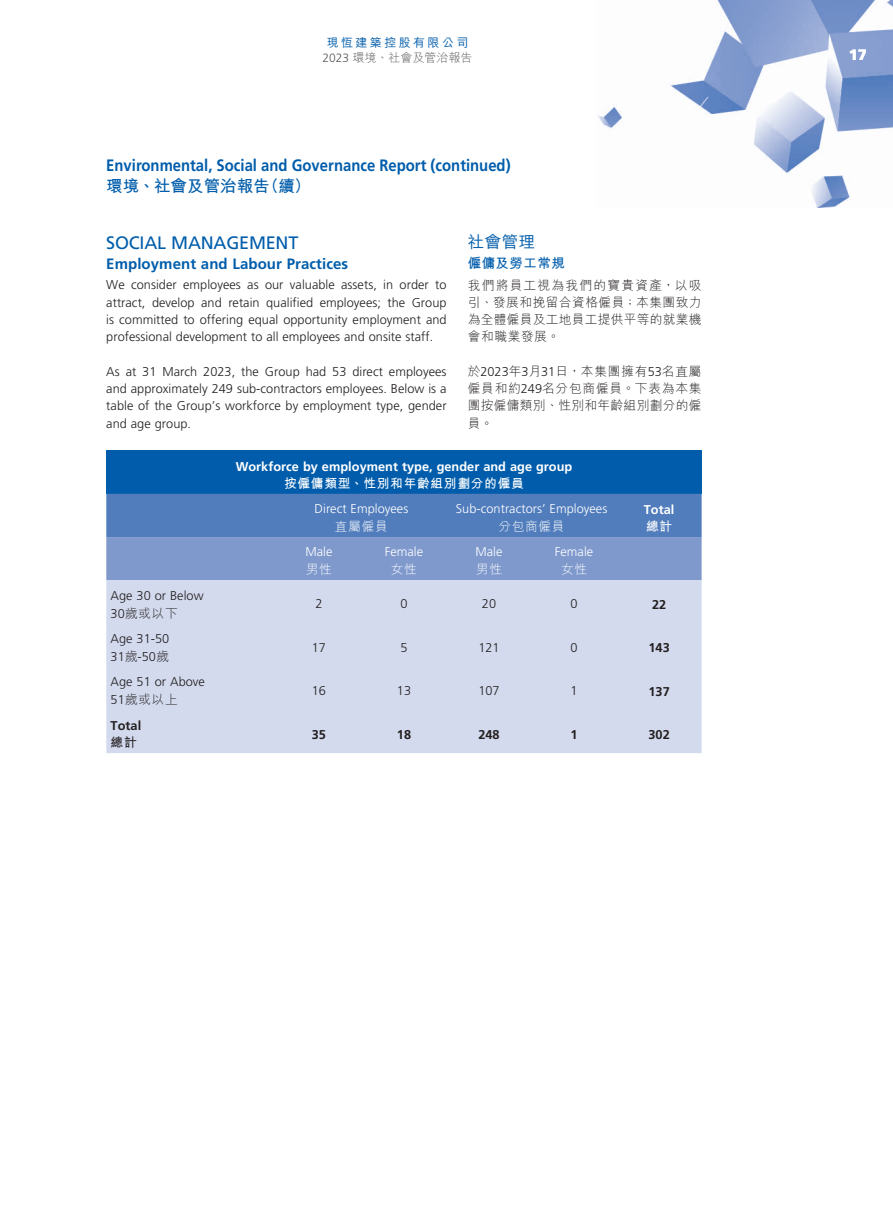
<style>
.page{position:relative;width:893px;height:1212px;background:#fff}
.page>*{position:absolute;margin:0;border:0;box-sizing:border-box;transform-origin:0 0}
.t1{font:18px "Frutiger LT Std";letter-spacing:-.01em;color:#015dab}
.t2{font:700 16.5px "Frutiger LT Std";color:#015dab;scale:.9 1}
.t3{font:700 16.5px "M Hei HK";color:#015dab}
.t4{font:500 16.5px "M Hei HK";color:#015dab}
.t5{font:700 15px "Frutiger LT Std";letter-spacing:.005em;color:#015dab}
.t6{font:900 15px "Frutiger LT Std";color:#fff}
.t7{font:700 13.5px "M Hei HK";letter-spacing:.035em;color:#015dab}
.t8{font:300 12.75px/17.2px "Frutiger LT Std";letter-spacing:.005em;color:#231f20;text-align:justify}
.t9{font:300 12.75px/17.2px "M Hei HK";letter-spacing:.035em;color:#231f20;text-align:justify}
.t10{font:300 12.75px "Frutiger LT Std";letter-spacing:.005em;color:#fff}
.t11{font:700 12.75px "Frutiger LT Std";letter-spacing:.005em;color:#fff}
.t12{font:700 12.75px "Frutiger LT Std";letter-spacing:.005em;color:#231f20}
.t13{font:700 12.75px "M Hei HK";letter-spacing:.055em;color:#fff}
.t14{font:300 12.75px "M Hei HK";letter-spacing:.05em;color:#fff}
.t15{font:700 12.75px "M Hei HK";color:#231f20}
.t16{font:500 12px/15px "M Hei HK";letter-spacing:.2em;color:#015dab;text-align:center}
.s1{font-family:"Frutiger LT Std";font-weight:300;color:#57585a}
.s2{font-weight:300;color:#57585a}
.s3{font-family:"Frutiger LT Std"}
.s4{font-family:"M Hei HK"}
</style>
<div class="page">
<img style="left:597px;top:0;width:296px;height:207px">
<div style="left:106px;top:451px;width:596px;height:43px;background:#015dab"></div>
<svg style="left:106px;top:494px;width:596px;height:86px;background:#688bc5"></svg>
<div style="left:106px;top:580px;width:596px;height:173px;background:#d3daee"></div>
<p class="t16" style="left:323px;top:34px;width:152px">現恆建築控股有限公司<br><span class="s1">2023</span> <span class="s2">環境、社會及管治報告</span></p>
<p class="t2" style="left:106px;top:156px;width:451px">Environmental, Social and Governance Report (continued)</p>
<p class="t3" style="left:106px;top:174px;width:206px">環境、社會及管治報告（續）</p>
<p class="t4" style="left:468px;top:230px;width:69px">社會管理</p>
<p class="t7" style="left:468px;top:253px;width:99px">僱傭及勞工常規</p>
<p class="t9" style="left:468px;top:276px;width:235px">我們將員工視為我們的寶貴資產，以吸引、發展和挽留合資格僱員；本集團致力為全體僱員及工地員工提供平等的就業機會和職業發展。</p>
<p class="t9" style="left:468px;top:362px;width:235px">於<span class="s3">2023</span>年<span class="s3">3</span>月<span class="s3">31</span>日，本集團擁有<span class="s3">53</span>名直屬僱員和約<span class="s3">249</span>名分包商僱員。下表為本集團按僱傭類別、性別和年齡組別劃分的僱員。</p>
<p class="t11" style="left:236px;top:459px;width:338px">Workforce by employment type, gender and age group</p>
<p class="t13" style="left:284px;top:474px;width:241px">按僱傭類型、性別和年齡組別劃分的僱員</p>
<p class="t10" style="left:315px;top:501px;width:95px">Direct Employees</p>
<p class="t14" style="left:335px;top:517px;width:54px">直屬僱員</p>
<h1 class="t1" style="left:106px;top:232px;width:194px">SOCIAL MANAGEMENT</h1>
<p class="t5" style="left:106px;top:255px;width:243px">Employment and Labour Practices</p>
<p class="t8" style="left:106px;top:277px;width:342px">We consider employees as our valuable assets, in order to attract, develop and retain qualified employees; the Group is committed to offering equal opportunity employment and professional development to all employees and onsite staff.</p>
<p class="t8" style="left:106px;top:363px;width:342px">As at 31 March 2023, the Group had 53 direct employees and approximately 249 sub-contractors employees. Below is a table of the Group’s workforce by employment type, gender and age group.</p>
<p class="t10" style="left:456px;top:501px;width:153px">Sub-contractors’ Employees</p>
<p class="t14" style="left:498px;top:517px;width:68px">分包商僱員</p>
<p class="t11" style="left:644px;top:502px;width:32px">Total</p>
<p class="t13" style="left:646px;top:517px;width:28px">總計</p>
<p class="t8" style="left:111px;top:587px;width:95px">Age 30 or Below</p>
<p class="t9" style="left:111px;top:604px;width:69px"><span class="s3">30</span>歲或以下</p>
<p class="t10" style="left:305px;top:545px;width:29px">Male</p>
<p class="t14" style="left:306px;top:561px;width:28px">男性</p>
<p class="t10" style="left:385px;top:545px;width:40px">Female</p>
<p class="t14" style="left:391px;top:561px;width:28px">女性</p>
<p class="t10" style="left:475px;top:545px;width:29px">Male</p>
<p class="t14" style="left:476px;top:561px;width:28px">男性</p>
<p class="t10" style="left:555px;top:545px;width:40px">Female</p>
<p class="t14" style="left:561px;top:561px;width:28px">女性</p>
<p class="t8" style="left:315px;top:595px;width:9px">2</p>
<p class="t8" style="left:400px;top:595px;width:9px">0</p>
<p class="t8" style="left:482px;top:595px;width:16px">20</p>
<p class="t8" style="left:570px;top:595px;width:9px">0</p>
<p class="t12" style="left:652px;top:597px;width:16px">22</p>
<p class="t8" style="left:111px;top:630px;width:60px;line-height:18px">Age 31-50<br>31<span class="s4">歲</span>-50<span class="s4">歲</span></p>
<p class="t8" style="left:312px;top:639px;width:16px">17</p>
<p class="t8" style="left:400px;top:639px;width:9px">5</p>
<p class="t8" style="left:478px;top:639px;width:23px">121</p>
<p class="t8" style="left:570px;top:639px;width:9px">0</p>
<p class="t12" style="left:648px;top:640px;width:23px">143</p>
<p class="t8" style="left:111px;top:673px;width:96px">Age 51 or Above</p>
<p class="t9" style="left:111px;top:690px;width:69px"><span class="s3">51</span>歲或以上</p>
<p class="t8" style="left:312px;top:682px;width:16px">16</p>
<p class="t8" style="left:397px;top:682px;width:16px">13</p>
<p class="t8" style="left:478px;top:682px;width:23px">107</p>
<p class="t8" style="left:570px;top:682px;width:9px">1</p>
<p class="t12" style="left:648px;top:683px;width:23px">137</p>
<p class="t12" style="left:111px;top:718px;width:32px">Total</p>
<p class="t15" style="left:111px;top:733px;width:28px">總計</p>
<p class="t12" style="left:312px;top:727px;width:16px">35</p>
<p class="t12" style="left:397px;top:727px;width:16px">18</p>
<p class="t12" style="left:478px;top:727px;width:23px">248</p>
<p class="t12" style="left:571px;top:727px;width:9px">1</p>
<p class="t12" style="left:648px;top:727px;width:23px">302</p>
<p class="t6" style="left:849px;top:46px;width:20px">17</p>
</div>
